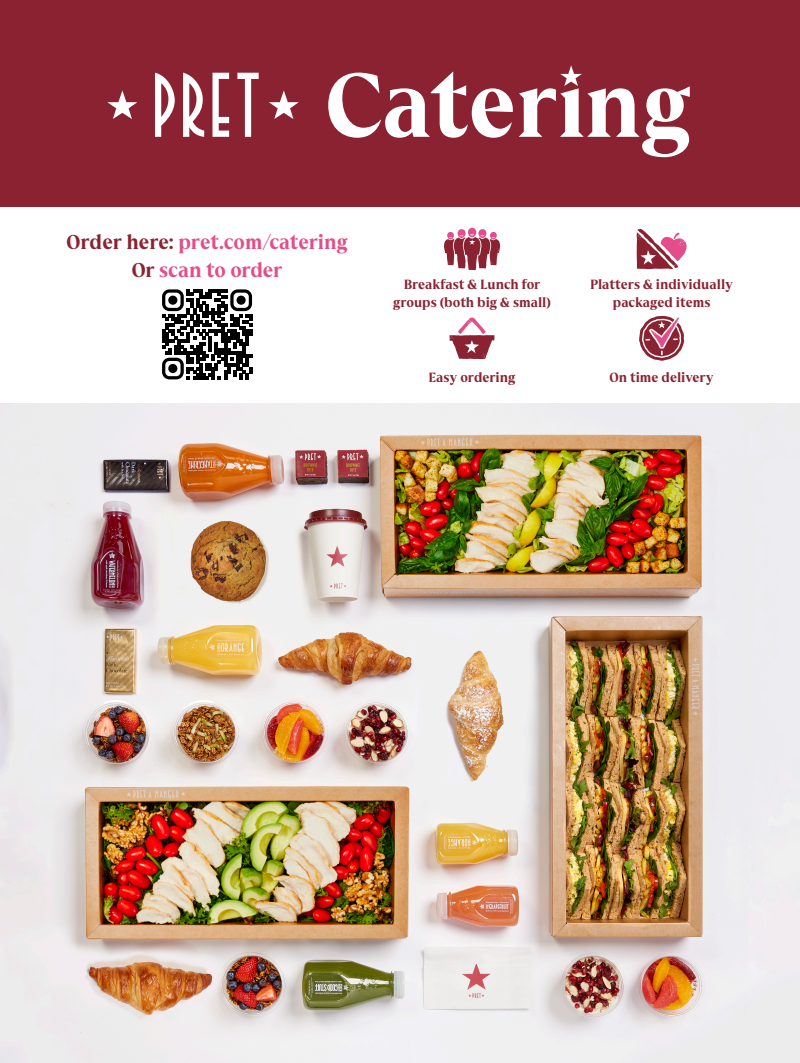
<style>
.page{position:relative;width:800px;height:1063px;background:#fff}
.page>*{position:absolute;margin:0;border:0;box-sizing:border-box;transform-origin:0 0}
.t1{font:101.88px "Star Serif Headline";color:#fff}
.t2{font:22.5px "Star Serif Headline";color:#e34e8a}
.t3{font:15px/18px "Star Serif Headline";color:#8b2232;text-align:center}
.s1{color:#8b2232}
</style>
<div class="page">
<div style="left:0;top:0;width:800px;height:206px;background:#8b2232"></div>
<img style="left:0;top:404px;width:800px;height:658px">
<svg style="left:269px;top:90px;width:30px;height:29px"></svg>
<svg style="left:107px;top:90px;width:30px;height:29px"></svg>
<svg style="left:183px;top:73px;width:21px;height:64px"></svg>
<svg style="left:213px;top:73px;width:16px;height:64px"></svg>
<svg style="left:155px;top:73px;width:20px;height:64px"></svg>
<svg style="left:237px;top:73px;width:22px;height:64px"></svg>
<svg style="left:444px;top:228px;width:56px;height:42px"></svg>
<svg style="left:637px;top:229px;width:50px;height:40px"></svg>
<svg style="left:639px;top:316px;width:45px;height:45px"></svg>
<svg style="left:449px;top:317px;width:46px;height:42px"></svg>
<svg style="left:162px;top:289px;width:90px;height:90px"></svg>
<div style="left:168px;top:295px;width:9px;height:10px;background:#000;border-radius:50%"></div>
<div style="left:237px;top:295px;width:9px;height:10px;background:#000;border-radius:50%"></div>
<div style="left:168px;top:364px;width:9px;height:9px;background:#000;border-radius:50%"></div>
<p class="t1" style="left:326px;top:53px;width:368px">Catering</p>
<p class="t2" style="left:67px;top:231px;width:283px"><span class="s1">Order here:</span> pret.com/catering</p>
<p class="t2" style="left:132px;top:259px;width:152px"><span class="s1">Or</span> scan to order</p>
<p class="t3" style="left:393px;top:276px;width:160px">Breakfast &amp; Lunch for groups (both big &amp; small)</p>
<p class="t3" style="left:590px;top:276px;width:145px">Platters &amp; individually packaged items</p>
<p class="t3" style="left:428px;top:369px;width:89px">Easy ordering</p>
<p class="t3" style="left:610px;top:369px;width:106px">On time delivery</p>
</div>
